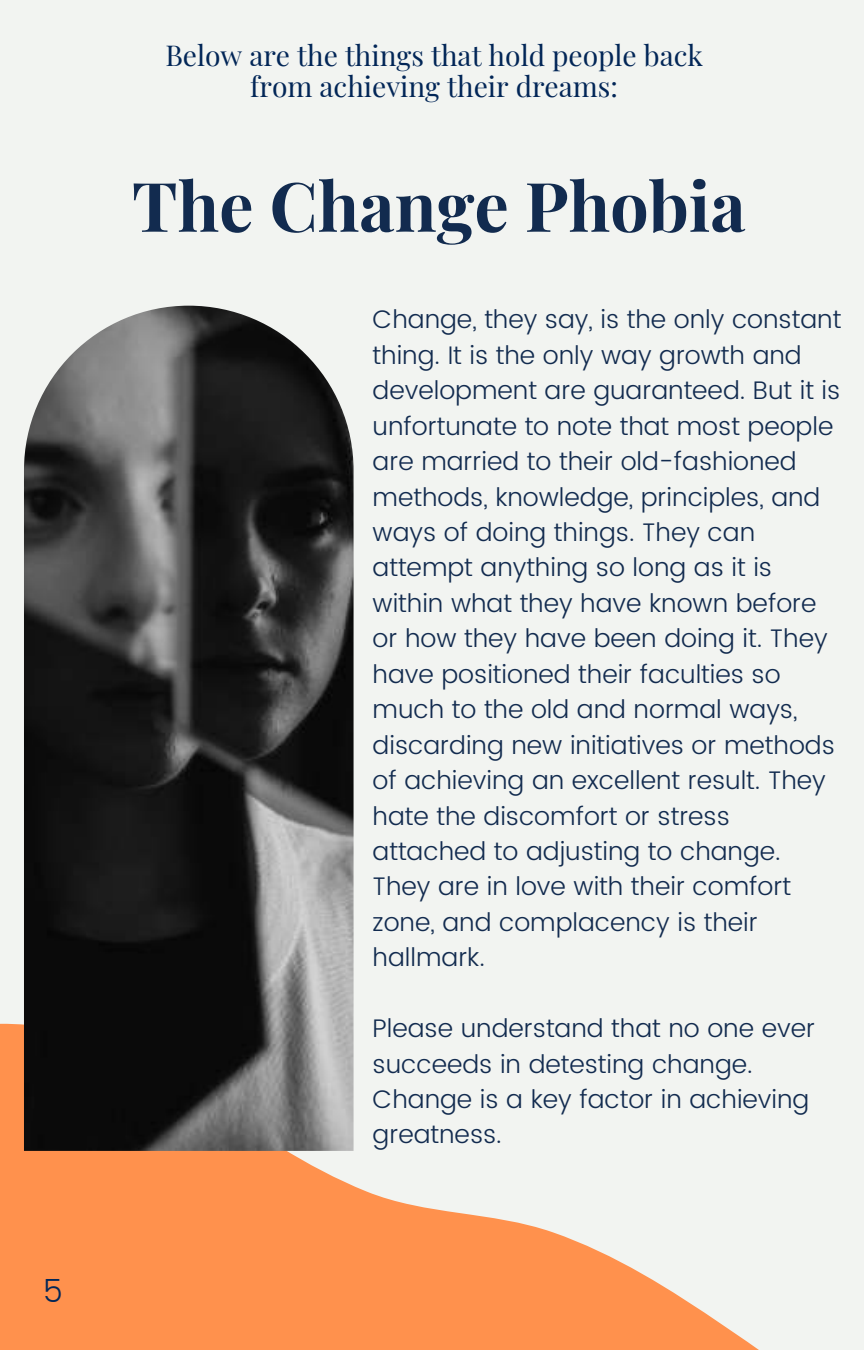
<style>
.page{position:relative;width:864px;height:1350px;background:#f2f4f1}
.page>*{position:absolute;margin:0;border:0;box-sizing:border-box;transform-origin:0 0}
.t1{font:700 68.4px "Playfair Display";color:#122b4f}
.t2{font:300 31.5px "Poppins";color:#022657}
.t3{font:28.12px/30.6px "Playfair Display";color:#022657;text-align:center}
.t4{font:300 25.43px/35.6px "Poppins";color:#122b4f}
</style>
<div class="page">
<svg style="left:0;top:1023px;width:759px;height:327px;fill:#ff914d"></svg>
<img style="left:24px;top:306px;width:330px;height:845px">
<p class="t2" style="left:43px;top:1268px;width:21px">5</p>
<p class="t3" style="left:165px;top:38px;width:539px">Below are the things that hold people back from achieving their dreams:</p>
<h1 class="t1" style="left:132px;top:152px;width:615px">The Change Phobia</h1>
<p class="t4" style="left:373px;top:303px;width:470px">Change, they say, is the only constant thing. It is the only way growth and development are guaranteed. But it is unfortunate to note that most people are married to their old-fashioned methods, knowledge, principles, and ways of doing things. They can attempt anything so long as it is within what they have known before or how they have been doing it. They have positioned their faculties so much to the old and normal ways, discarding new initiatives or methods of achieving an excellent result. They hate the discomfort or stress attached to adjusting to change.<br>They are in love with their comfort zone, and complacency is their hallmark.</p>
<p class="t4" style="left:373px;top:1011px;width:444px">Please understand that no one ever succeeds in detesting change.<br>Change is a key factor in achieving greatness.</p>
</div>
